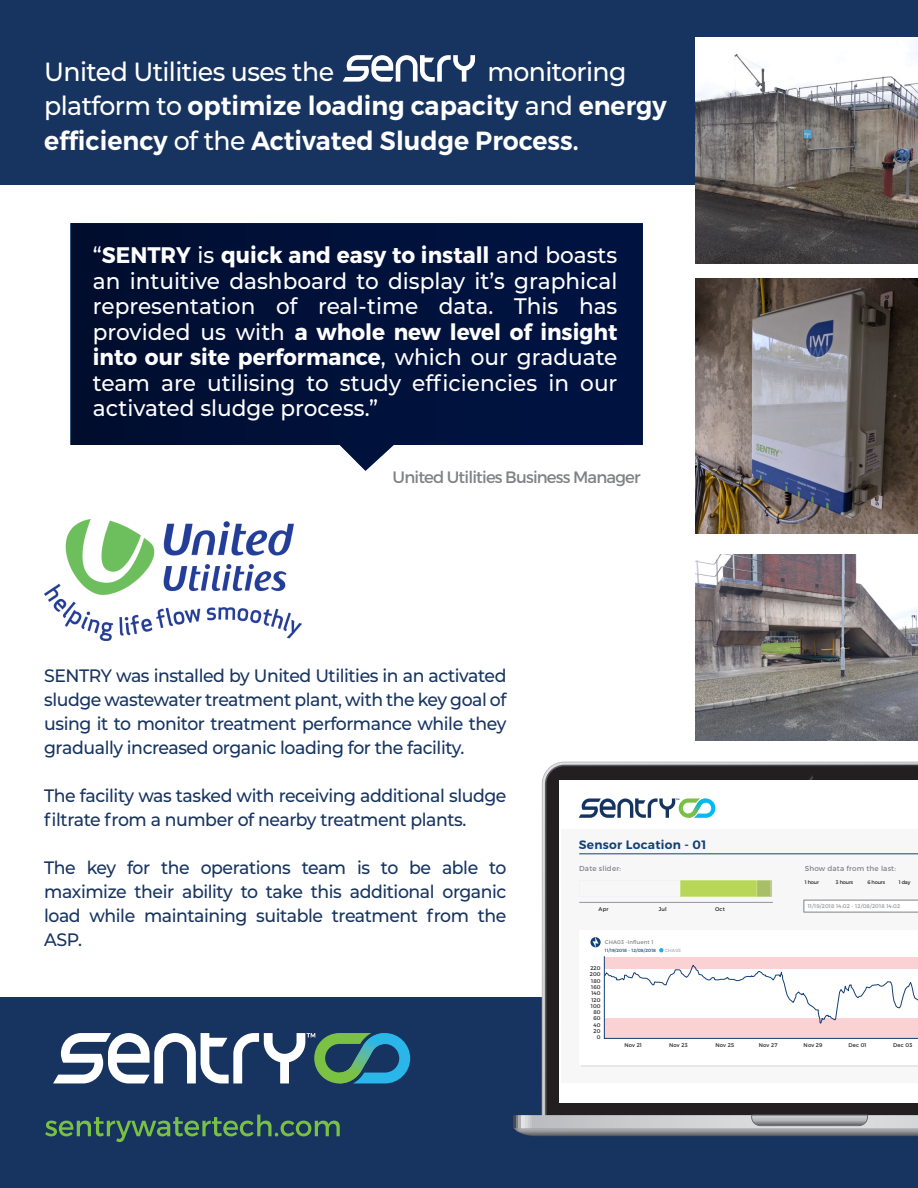
<style>
.page{position:relative;width:918px;height:1188px;background:#fff}
.page>*{position:absolute;margin:0;border:0;box-sizing:border-box;transform-origin:0 0}
.t1{font:600 26.25px/34.5px "Montserrat";color:#fff;scale:.96 1}
.t2{font:500 26.25px "Montserrat";letter-spacing:-.025em;color:#fff;scale:.96 1}
.t3{font:500 22.5px/25.5px "Montserrat";color:#fff;text-align:justify;scale:.96 1}
.t4{font:500 18px/24px "Montserrat";letter-spacing:-.025em;color:#173460;text-align:justify;scale:.96 1}
.t5{font:16.5px "Montserrat";letter-spacing:-.05em;color:#808285}
.t6{font:600 12.15px "Montserrat";letter-spacing:.025em;color:#144075}
.t7{font:7.2px "Montserrat";letter-spacing:.025em;color:#808285}
.t8{font:5.4px/6.3px "Montserrat";letter-spacing:.025em;color:#231f20;text-align:right}
.t9{font:5.4px "Montserrat";letter-spacing:.025em;color:#939598}
.t10{font:5.4px "Montserrat";letter-spacing:.025em;color:#808285}
.t11{font:5.1px "Montserrat";letter-spacing:-.025em;color:#231f20}
.t12{font:4.5px "Montserrat";letter-spacing:.025em;color:#144075}
.t13{font:4.5px "Montserrat";letter-spacing:.025em;color:#a8a9ad}
.s1{font-weight:500}
.s2{font-weight:700}
</style>
<div class="page">
<div style="left:0;top:997px;width:918px;height:191px;background:#173460"></div>
<div style="left:0;top:0;width:918px;height:184px;background:#173460"></div>
<svg style="left:45px;top:1115px;width:295px;height:27px"></svg>
<svg style="left:53px;top:1033px;width:357px;height:50px"></svg>
<svg style="left:343px;top:55px;width:132px;height:27px"></svg>
<svg style="left:70px;top:223px;width:573px;height:248px;background:#19284c"></svg>
<img style="left:696px;top:279px;width:222px;height:254px">
<img style="left:696px;top:38px;width:222px;height:226px">
<img style="left:696px;top:555px;width:222px;height:186px">
<img style="left:44px;top:519px;width:258px;height:122px">
<svg style="left:546px;top:766px;width:372px;height:349px;background:#2a2627"></svg>
<svg style="left:513px;top:1115px;width:405px;height:22px;background:#a5a7ab"></svg>
<hr style="left:516px;top:1131px;width:402px;height:1px;background:#a8a9ad">
<svg style="left:806px;top:774px;width:7px;height:6px"></svg>
<div style="left:559px;top:780px;width:359px;height:322px;background:#fff"></div>
<svg style="left:579px;top:798px;width:136px;height:20px"></svg>
<div style="left:561px;top:830px;width:357px;height:253px;background:#f7f7f8"></div>
<div style="left:579px;top:931px;width:339px;height:134px;background:#fff"></div>
<hr style="left:579px;top:854px;width:339px;height:1px;background:#144075">
<svg style="left:804px;top:900px;width:114px;height:13px"></svg>
<hr style="left:579px;top:902px;width:194px;height:1px;background:#939598">
<svg style="left:680px;top:880px;width:92px;height:17px;background:#b8d460"></svg>
<svg style="left:590px;top:937px;width:328px;height:102px"></svg>
<h1 class="t1" style="left:44px;top:54px;width:650px;text-indent:443px"><span class="s1">monitoring platform to</span> optimize loading capacity <span class="s1">and</span> energy efficiency <span class="s1">of the</span> Activated Sludge Process.</h1>
<h1 class="t2" style="left:44px;top:53px;width:304px">United Utilities uses the</h1>
<p class="t3" style="left:93px;top:241px;width:548px">“<span class="s2">SENTRY</span> is <span class="s2">quick and easy to install</span> and boasts an intuitive dashboard to display it’s graphical representation of real-time data. This has provided us with <span class="s2">a whole new level of insight into our site performance</span>, which our graduate team are utilising to study efficiencies in our activated sludge process.”</p>
<p class="t5" style="left:393px;top:467px;width:249px">United Utilities Business Manager</p>
<p class="t4" style="left:44px;top:663px;width:483px">SENTRY was installed by United Utilities in an activated sludge wastewater treatment plant, with the key goal of using it to monitor treatment performance while they gradually increased organic loading for the facility.</p>
<p class="t4" style="left:44px;top:783px;width:483px">The facility was tasked with receiving additional sludge filtrate from a number of nearby treatment plants.</p>
<p class="t4" style="left:44px;top:855px;width:483px">The key for the operations team is to be able to maximize their ability to take this additional organic load while maintaining suitable treatment from the ASP.</p>
<p class="t6" style="left:579px;top:837px;width:129px">Sensor Location - 01</p>
<p class="t7" style="left:579px;top:864px;width:43px">Date slider:</p>
<p class="t7" style="left:805px;top:864px;width:93px">Show data from the last:</p>
<p class="t8" style="left:599px;top:906px;width:12px">Apr</p>
<p class="t8" style="left:659px;top:906px;width:10px">Jul</p>
<p class="t8" style="left:715px;top:906px;width:11px">Oct</p>
<p class="t11" style="left:805px;top:879px;width:16px">1 hour</p>
<p class="t11" style="left:836px;top:879px;width:19px">3 hours</p>
<p class="t11" style="left:867px;top:879px;width:19px">6 hours</p>
<p class="t11" style="left:899px;top:879px;width:13px">1 day</p>
<p class="t9" style="left:808px;top:903px;width:94px">11/19/2018 14:02 - 12/08/2018 14:02</p>
<p class="t10" style="left:605px;top:939px;width:50px">CHA03 -Influent 1</p>
<p class="t12" style="left:605px;top:947px;width:53px">11/19/2018 - 12/08/2018</p>
<p class="t8" style="left:590px;top:965px;width:12px">220<br>200<br>180<br>160<br>140<br>120<br>100<br>80<br>60<br>40<br>20<br>0</p>
<p class="t13" style="left:665px;top:947px;width:17px">CHA03</p>
<p class="t8" style="left:624px;top:1042px;width:19px">Nov 21</p>
<p class="t8" style="left:669px;top:1042px;width:20px">Nov 23</p>
<p class="t8" style="left:716px;top:1042px;width:20px">Nov 25</p>
<p class="t8" style="left:759px;top:1042px;width:20px">Nov 27</p>
<p class="t8" style="left:804px;top:1042px;width:20px">Nov 29</p>
<p class="t8" style="left:848px;top:1042px;width:20px">Dec 01</p>
<p class="t8" style="left:893px;top:1042px;width:21px">Dec 03</p>
</div>
